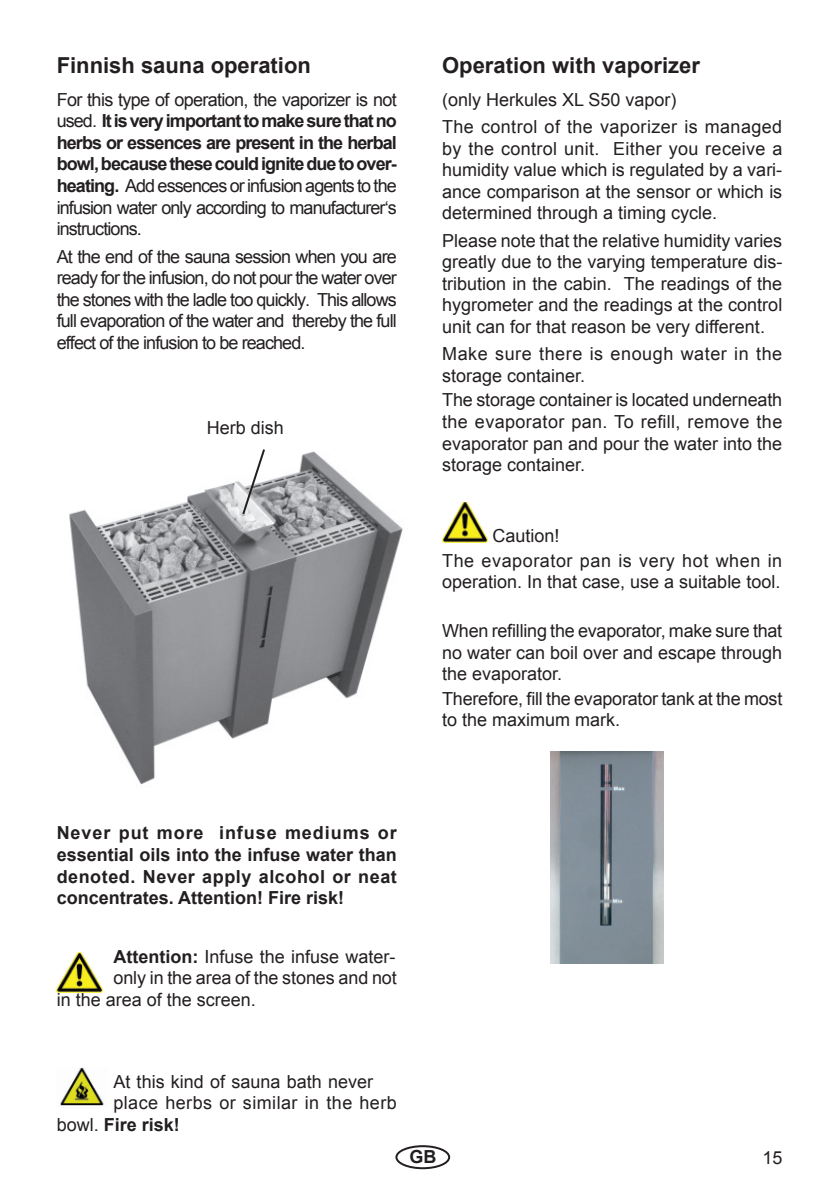
<style>
.page{position:relative;width:840px;height:1190px;background:#fff}
.page>*{position:absolute;margin:0;border:0;box-sizing:border-box;transform-origin:0 0}
.t1{font:700 22px "Arial";color:#231f20}
.t2{font:18px/21.6px "Arial";color:#231f20;text-align:justify}
.t3{font:700 18px/21.6px "Arial";color:#231f20;text-align:justify}
.t4{font:18px/21.6px "Arial";letter-spacing:.03em;color:#231f20}
.t5{font:18px/27.2px "Arial";letter-spacing:.025em;color:#231f20}
.s1{font-weight:700}
.s2{font-weight:400}
</style>
<div class="page">
<div style="left:395px;top:1145px;width:55px;height:24px;border:2px solid #231f20;border-radius:50%"></div>
<img style="left:57px;top:952px;width:45px;height:40px">
<img style="left:69px;top:451px;width:334px;height:334px">
<svg style="left:241px;top:449px;width:26px;height:67px"></svg>
<img style="left:60px;top:1067px;width:44px;height:39px">
<img style="left:442px;top:502px;width:46px;height:40px">
<img style="left:550px;top:752px;width:114px;height:212px">
<p class="t1" style="left:57px;top:57px;width:256px">Finnish sauna operation</p>
<p class="t2" style="left:57px;top:90px;width:342px">For this type of operation, the vaporizer is not used. <span class="s1">It is very important to make sure that no herbs or essences are present in the herbal bowl, because these could ignite due to over&shy;heating.</span> Add essences or infusion agents to the infusion water only according to manufacturer‘s instructions.</p>
<p class="t2" style="left:57px;top:247px;width:342px">At the end of the sauna session when you are ready for the infusion, do not pour the water over the stones with the ladle too quickly. This allows full evaporation of the water and thereby the full effect of the infusion to be reached.</p>
<p class="t2" style="left:207px;top:418px;width:79px">Herb dish</p>
<p class="t1" style="left:442px;top:57px;width:259px">Operation with vaporizer</p>
<p class="t5" style="left:442px;top:87px;width:342px">(only Herkules XL S50 vapor)<br>The control of the vaporizer is managed</p>
<p class="t2" style="left:442px;top:139px;width:342px">by the control unit. Either you receive a humidity value which is regulated by a vari&shy;ance comparison at the sensor or which is determined through a timing cycle.</p>
<p class="t2" style="left:442px;top:231px;width:342px">Please note that the relative humidity varies greatly due to the varying temperature dis&shy;tribution in the cabin. The readings of the hygrometer and the readings at the control unit can for that reason be very different.</p>
<p class="t4" style="left:442px;top:345px;width:342px">Make sure there is enough water in the storage container.</p>
<p class="t2" style="left:442px;top:391px;width:342px">The storage container is located underneath the evaporator pan. To refill, remove the evaporator pan and pour the water into the storage container.</p>
<p class="t4" style="left:442px;top:525px;width:342px;line-height:24.4px;text-indent:50px">Caution!<br>The evaporator pan is very hot when in</p>
<p class="t2" style="left:442px;top:573px;width:340px">operation. In that case, use a suitable tool.</p>
<p class="t2" style="left:442px;top:622px;width:342px">When refilling the evaporator, make sure that no water can boil over and escape through the evaporator.</p>
<p class="t2" style="left:442px;top:689px;width:342px">Therefore, fill the evaporator tank at the most to the maximum mark.</p>
<p class="t3" style="left:57px;top:824px;width:342px">Never put more infuse mediums or essential oils into the infuse water than denoted. Never apply alcohol or neat concentrates. Attention! Fire risk!</p>
<p class="t2" style="left:113px;top:947px;width:284px"><span class="s1">Attention:</span> Infuse the infuse water-</p>
<p class="t2" style="left:113px;top:969px;width:285px">only in the area of the stones and not</p>
<p class="t2" style="left:57px;top:991px;width:201px">in the area of the screen.</p>
<p class="t2" style="left:113px;top:1072px;width:261px">At this kind of sauna bath never</p>
<p class="t5" style="left:113px;top:1091px;width:285px">place herbs or similar in the herb</p>
<p class="t3" style="left:57px;top:1116px;width:125px"><span class="s2">bowl.</span> Fire risk!</p>
<p class="t3" style="left:409px;top:1148px;width:28px">GB</p>
<p class="t2" style="left:762px;top:1148px;width:22px">15</p>
</div>
